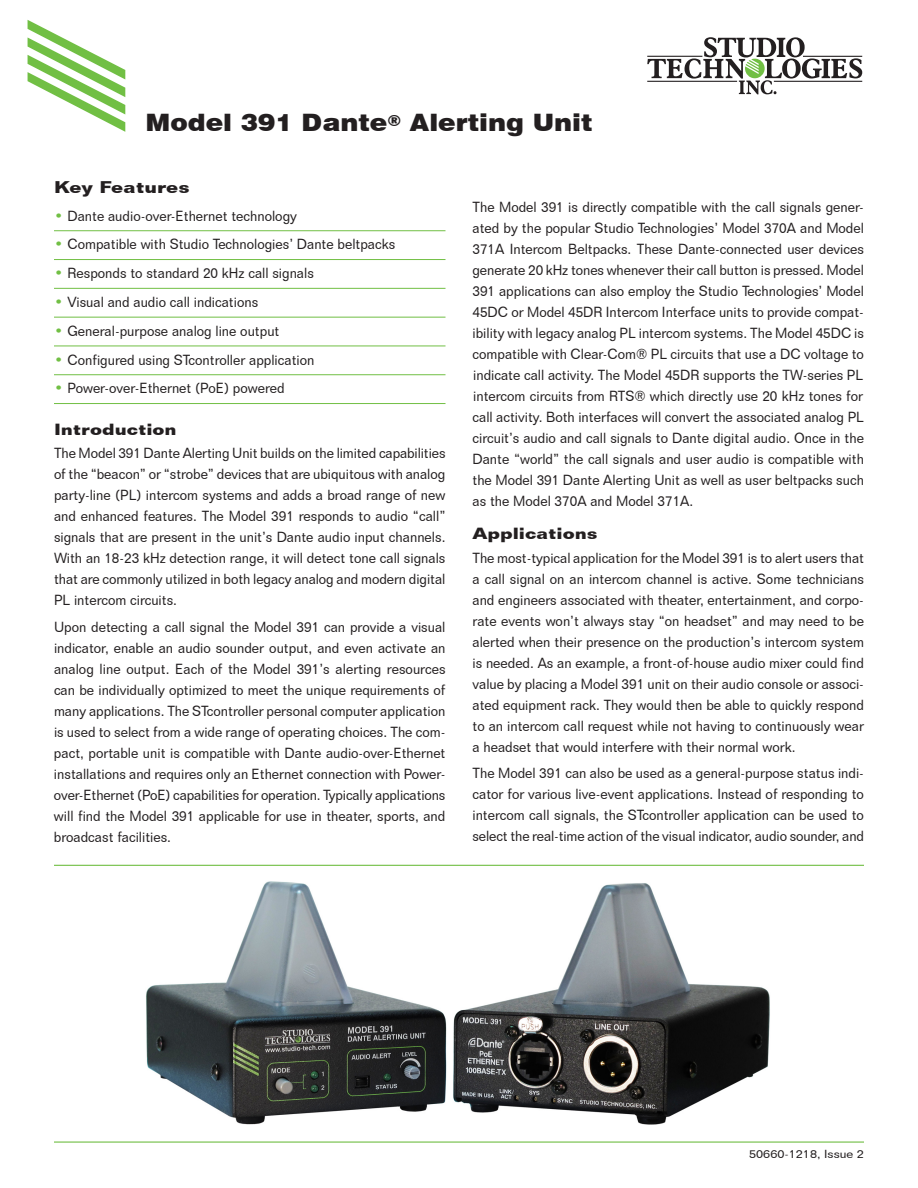
<style>
.page{position:relative;width:918px;height:1188px;background:#fff}
.page>*{position:absolute;margin:0;border:0;box-sizing:border-box;transform-origin:0 0}
.t1{font:900 24px "Swiss 721 BT";color:#231f20;scale:1.1 1}
.t2{font:700 16.5px "Folio BT";color:#231f20;scale:1.2 1}
.t3{font:700 15.75px "Folio BT";color:#231f20;scale:1.2 1}
.t4{font:14.25px/21px "Folio BT";color:#231f20;text-align:justify;scale:.95 1}
.t5{font:11.4px "Folio BT";color:#231f20;scale:1.11 1}
.s1{color:#71bf44}
</style>
<div class="page">
<hr style="left:54px;top:1142px;width:810px;height:1px;background:#71bf44">
<svg style="left:647px;top:37px;width:215px;height:57px"></svg>
<svg style="left:28px;top:20px;width:97px;height:112px"></svg>
<hr style="left:54px;top:230px;width:392px;height:1px;background:#71bf44">
<hr style="left:54px;top:259px;width:392px;height:1px;background:#71bf44">
<hr style="left:54px;top:288px;width:392px;height:1px;background:#71bf44">
<hr style="left:54px;top:317px;width:392px;height:1px;background:#71bf44">
<hr style="left:54px;top:346px;width:392px;height:1px;background:#71bf44">
<hr style="left:54px;top:374px;width:392px;height:1px;background:#71bf44">
<hr style="left:54px;top:403px;width:392px;height:1px;background:#71bf44">
<img style="left:146px;top:881px;width:624px;height:244px">
<hr style="left:54px;top:865px;width:810px;height:1px;background:#71bf44">
<h1 class="t1" style="left:146px;top:107px;width:408px">Model 391 Dante<sup>®</sup> Alerting Unit</h1>
<p class="t2" style="left:54px;top:177px;width:115px">Key Features</p>
<p class="t4" style="left:54px;top:205px;width:257px"><span class="s1">•</span> Dante audio-over-Ethernet technology</p>
<p class="t4" style="left:54px;top:234px;width:361px"><span class="s1">•</span> Compatible with Studio Technologies’ Dante beltpacks</p>
<p class="t4" style="left:54px;top:263px;width:275px"><span class="s1">•</span> Responds to standard 20 kHz call signals</p>
<p class="t4" style="left:54px;top:291px;width:216px"><span class="s1">•</span> Visual and audio call indications</p>
<p class="t4" style="left:54px;top:320px;width:239px"><span class="s1">•</span> General-purpose analog line output</p>
<p class="t4" style="left:54px;top:349px;width:276px"><span class="s1">•</span> Configured using STcontroller application</p>
<p class="t4" style="left:54px;top:378px;width:244px"><span class="s1">•</span> Power-over-Ethernet (PoE) powered</p>
<p class="t3" style="left:54px;top:419px;width:104px">Introduction</p>
<p class="t4" style="left:54px;top:443px;width:414px">The Model 391 Dante Alerting Unit builds on the limited capabilities of the “beacon” or “strobe” devices that are ubiquitous with analog party-line (PL) intercom systems and adds a broad range of new and enhanced features. The Model 391 responds to audio “call” signals that are present in the unit’s Dante audio input channels.<br>With an 18-23 kHz detection range, it will detect tone call signals that are commonly utilized in both legacy analog and modern digital PL intercom circuits.</p>
<p class="t4" style="left:54px;top:616px;width:414px">Upon detecting a call signal the Model 391 can provide a visual indicator, enable an audio sounder output, and even activate an analog line output. Each of the Model 391’s alerting resources can be individually optimized to meet the unique requirements of many applications. The STcontroller personal computer application is used to select from a wide range of operating choices. The com&shy;pact, portable unit is compatible with Dante audio-over-Ethernet installations and requires only an Ethernet connection with Power&shy;over-Ethernet (PoE) capabilities for operation. Typically applications will find the Model 391 applicable for use in theater, sports, and broadcast facilities.</p>
<p class="t4" style="left:472px;top:196px;width:414px">The Model 391 is directly compatible with the call signals gener&shy;ated by the popular Studio Technologies’ Model 370A and Model 371A Intercom Beltpacks. These Dante-connected user devices generate 20 kHz tones whenever their call button is pressed. Model 391 applications can also employ the Studio Technologies’ Model 45DC or Model 45DR Intercom Interface units to provide compat&shy;ibility with legacy analog PL intercom systems. The Model 45DC is compatible with Clear-Com® PL circuits that use a DC voltage to indicate call activity. The Model 45DR supports the TW-series PL intercom circuits from RTS® which directly use 20 kHz tones for call activity. Both interfaces will convert the associated analog PL circuit’s audio and call signals to Dante digital audio. Once in the Dante “world” the call signals and user audio is compatible with the Model 391 Dante Alerting Unit as well as user beltpacks such as the Model 370A and Model 371A.</p>
<p class="t3" style="left:472px;top:524px;width:106px">Applications</p>
<p class="t4" style="left:472px;top:547px;width:414px">The most-typical application for the Model 391 is to alert users that a call signal on an intercom channel is active. Some technicians and engineers associated with theater, entertainment, and corpo&shy;rate events won’t always stay “on headset” and may need to be alerted when their presence on the production’s intercom system is needed. As an example, a front-of-house audio mixer could find value by placing a Model 391 unit on their audio console or associ&shy;ated equipment rack. They would then be able to quickly respond to an intercom call request while not having to continuously wear a headset that would interfere with their normal work.</p>
<p class="t4" style="left:472px;top:762px;width:414px">The Model 391 can also be used as a general-purpose status indi&shy;cator for various live-event applications. Instead of responding to intercom call signals, the STcontroller application can be used to select the real-time action of the visual indicator, audio sounder, and</p>
<p class="t5" style="left:749px;top:1147px;width:105px">50660-1218, Issue 2</p>
</div>
